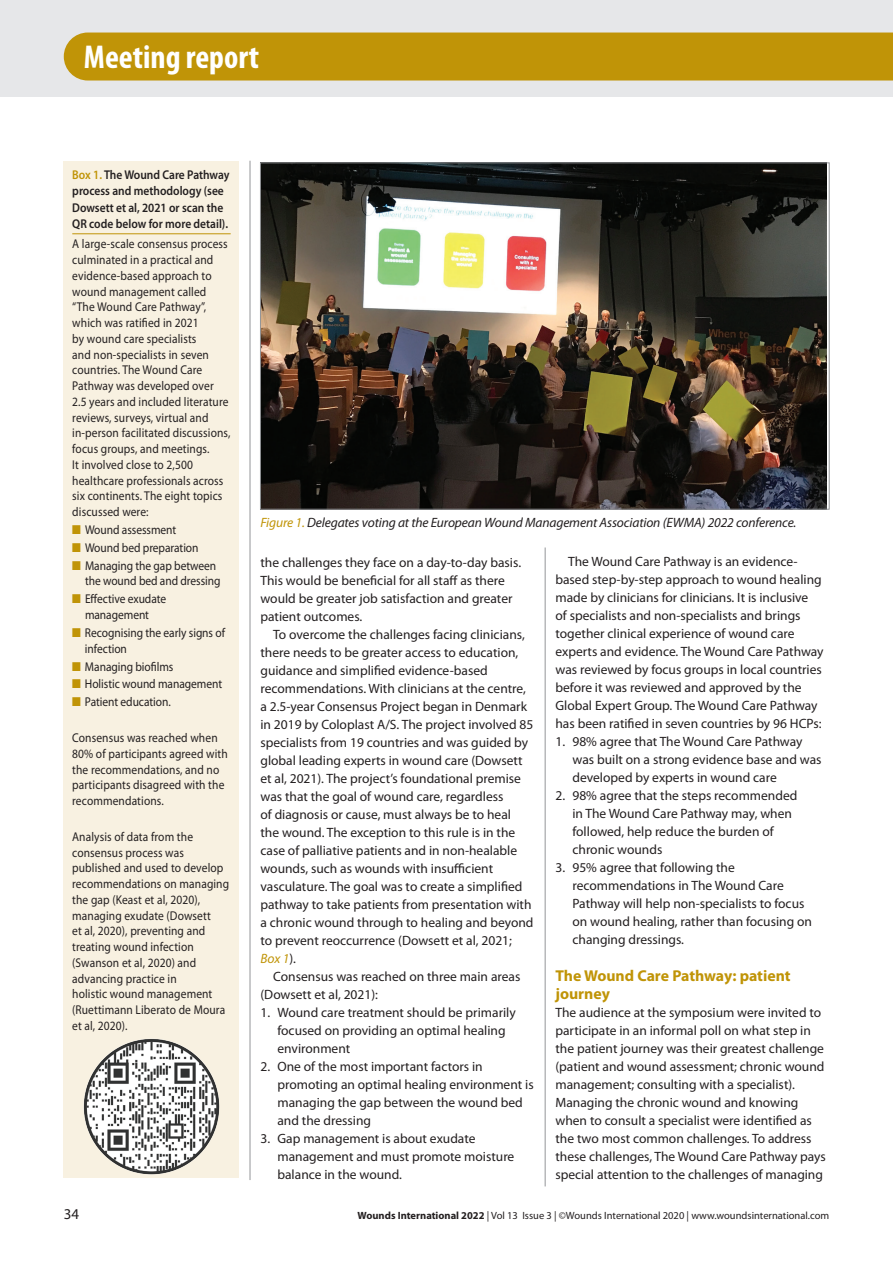
<style>
.page{position:relative;width:893px;height:1263px;background:#fff}
.page>*{position:absolute;margin:0;border:0;box-sizing:border-box;transform-origin:0 0}
.t1{font:700 condensed 33.15px "Myriad Pro";color:#fff}
.t2{font:700 15.75px/18px "Myriad Pro";color:#c09407}
.t3{font:15px "Myriad Pro";color:#231f20}
.t4{font:13.5px/18px "Myriad Pro";color:#231f20}
.t5{font:italic 13.5px "Myriad Pro";letter-spacing:-.01em;color:#231f20}
.t6{font:12.75px/15.8px "Myriad Pro";letter-spacing:.01em;color:#231f20;scale:.9 1}
.t7{font:600 12.75px/16.5px "Myriad Pro";color:#231f20;scale:.9 1}
.t8{font:10.5px "Myriad Pro";color:#231f20}
.s1{color:#c09407}
.s2{font-style:italic;color:#c09407}
.s3{font-weight:700}
</style>
<div class="page">
<div style="left:0;top:0;width:893px;height:97px;background:#e6e7e9"></div>
<div style="left:64px;top:33px;width:829px;height:48px;background:#c09407"></div>
<hr style="left:250px;top:161px;width:1px;height:1019px;background:#939598">
<hr style="left:545px;top:547px;width:1px;height:639px;background:#939598">
<div style="left:64px;top:161px;width:175px;height:1017px;background:#f8f1e1"></div>
<hr style="left:72px;top:234px;width:159px;height:1px;background:#c09407">
<img style="left:262px;top:165px;width:564px;height:342px">
<img style="left:84px;top:1039px;width:135px;height:135px;border-radius:68px">
<h1 class="t1" style="left:74px;top:35px;width:85px">Upda e</h1>
<h1 class="t1" style="left:84px;top:37px;width:176px">Meeting report</h1>
<p class="t7" style="left:72px;top:166px;width:176px"><span class="s1">Box 1.</span> The Wound Care Pathway process and methodology (see<br>Dowsett et al, 2021 or scan the<br>QR code below for more detail).</p>
<p class="t6" style="left:72px;top:236px;width:177px">A large-scale consensus process culminated in a practical and evidence-based approach to wound management called “The Wound Care Pathway”, which was ratified in 2021<br>by wound care specialists<br>and non-specialists in seven countries. The Wound Care<br>Pathway was developed over<br>2.5 years and included literature reviews, surveys, virtual and in-person facilitated discussions, focus groups, and meetings.<br>It involved close to 2,500 healthcare professionals across six continents. The eight topics discussed were:</p>
<p class="t6" style="left:72px;top:521px;width:117px"><span class="s1">■</span> Wound assessment</p>
<p class="t6" style="left:72px;top:539px;width:142px"><span class="s1">■</span> Wound bed preparation</p>
<p class="t6" style="left:85px;top:557px;width:152px;text-indent:-13px"><span class="s1">■</span> Managing the gap between the wound bed and dressing</p>
<p class="t6" style="left:72px;top:591px;width:106px;text-align:center"><span class="s1">■</span> Effective exudate management</p>
<p class="t6" style="left:85px;top:624px;width:157px;text-indent:-13px"><span class="s1">■</span> Recognising the early signs of infection</p>
<p class="t6" style="left:72px;top:658px;width:114px"><span class="s1">■</span> Managing biofilms</p>
<p class="t6" style="left:72px;top:676px;width:168px"><span class="s1">■</span> Holistic wound management</p>
<p class="t6" style="left:72px;top:694px;width:111px"><span class="s1">■</span> Patient education.</p>
<p class="t6" style="left:72px;top:730px;width:174px">Consensus was reached when<br>80% of participants agreed with the recommendations, and no participants disagreed with the recommendations.</p>
<p class="t6" style="left:72px;top:828px;width:176px">Analysis of data from the consensus process was published and used to develop recommendations on managing the gap (Keast et al, 2020), managing exudate (Dowsett<br>et al, 2020), preventing and treating wound infection (Swanson et al, 2020) and advancing practice in<br>holistic wound management (Ruettimann Liberato de Moura et al, 2020).</p>
<p class="t5" style="left:260px;top:514px;width:537px"><span class="s1">Figure 1.</span> Delegates voting at the European Wound Management Association (EWMA) 2022 conference.</p>
<p class="t4" style="left:260px;top:553px;width:262px">the challenges they face on a day-to-day basis.<br>This would be beneficial for all staff as there would be greater job satisfaction and greater patient outcomes.</p>
<p class="t4" style="left:260px;top:625px;width:275px;text-indent:13px">To overcome the challenges facing clinicians, there needs to be greater access to education, guidance and simplified evidence-based recommendations. With clinicians at the centre, a 2.5-year Consensus Project began in Denmark in 2019 by Coloplast A/S. The project involved 85 specialists from 19 countries and was guided by global leading experts in wound care (Dowsett et al, 2021). The project’s foundational premise was that the goal of wound care, regardless<br>of diagnosis or cause, must always be to heal<br>the wound. The exception to this rule is in the case of palliative patients and in non-healable wounds, such as wounds with insufficient vasculature. The goal was to create a simplified pathway to take patients from presentation with a chronic wound through to healing and beyond to prevent reoccurrence (Dowsett et al, 2021; <span class="s2">Box 1</span>).</p>
<p class="t4" style="left:260px;top:967px;width:261px;text-indent:13px">Consensus was reached on three main areas (Dowsett et al, 2021):</p>
<p class="t4" style="left:277px;top:1003px;width:240px;text-indent:-17px">1. Wound care treatment should be primarily focused on providing an optimal healing environment</p>
<p class="t4" style="left:277px;top:1057px;width:258px;text-indent:-17px">2. One of the most important factors in promoting an optimal healing environment is managing the gap between the wound bed and the dressing</p>
<p class="t4" style="left:277px;top:1129px;width:238px;text-indent:-17px">3. Gap management is about exudate management and must promote moisture balance in the wound.</p>
<p class="t4" style="left:555px;top:553px;width:270px;text-indent:13px">The Wound Care Pathway is an evidence&shy;based step-by-step approach to wound healing made by clinicians for clinicians. It is inclusive<br>of specialists and non-specialists and brings together clinical experience of wound care experts and evidence. The Wound Care Pathway was reviewed by focus groups in local countries before it was reviewed and approved by the Global Expert Group. The Wound Care Pathway has been ratified in seven countries by 96 HCPs:</p>
<p class="t4" style="left:572px;top:733px;width:251px;text-indent:-17px">1. 98% agree that The Wound Care Pathway was built on a strong evidence base and was developed by experts in wound care</p>
<p class="t4" style="left:572px;top:787px;width:226px;text-indent:-17px">2. 98% agree that the steps recommended in The Wound Care Pathway may, when followed, help reduce the burden of chronic wounds</p>
<p class="t4" style="left:572px;top:859px;width:241px;text-indent:-17px">3. 95% agree that following the recommendations in The Wound Care Pathway will help non-specialists to focus on wound healing, rather than focusing on changing dressings.</p>
<p class="t2" style="left:555px;top:966px;width:237px">The Wound Care Pathway: patient journey</p>
<p class="t4" style="left:555px;top:1003px;width:272px">The audience at the symposium were invited to participate in an informal poll on what step in the patient journey was their greatest challenge (patient and wound assessment; chronic wound management; consulting with a specialist).<br>Managing the chronic wound and knowing when to consult a specialist were identified as the two most common challenges. To address these challenges, The Wound Care Pathway pays special attention to the challenges of managing</p>
<p class="t3" style="left:64px;top:1204px;width:17px">34</p>
<p class="t8" style="left:358px;top:1208px;width:473px"><span class="s3">Wounds International 2022</span> | Vol 13 Issue 3 | ©Wounds International 2020 | www.woundsinternational.com</p>
</div>
